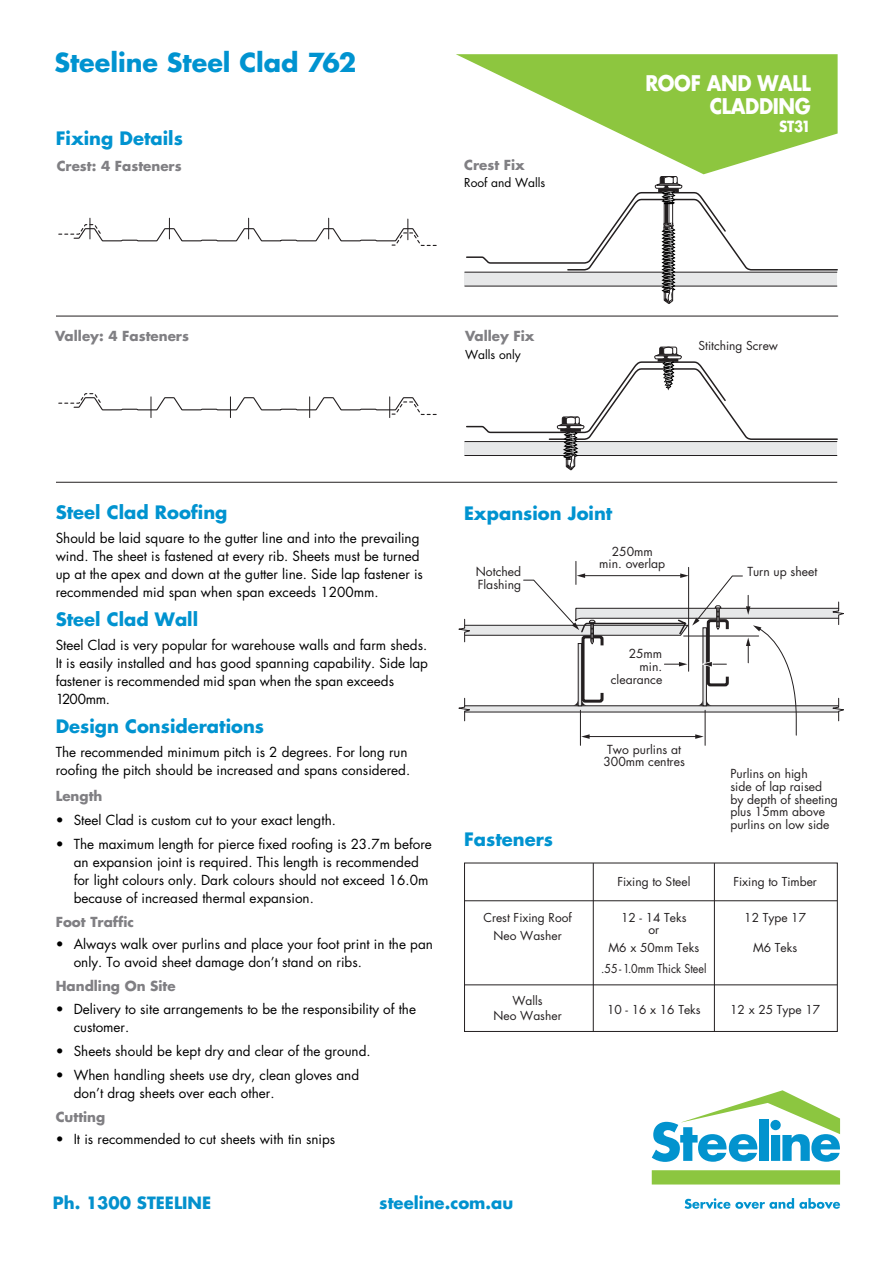
<style>
.page{position:relative;width:893px;height:1263px;background:#fff}
.page>*{position:absolute;margin:0;border:0;box-sizing:border-box;transform-origin:0 0}
.t1{font:700 25.5px "Futura";color:#0093d0}
.t2{font:700 21px/22.2px "Futura";letter-spacing:-.02em;color:#fff;text-align:right;scale:.9 1}
.t3{font:700 18px "Futura";color:#0093d0}
.t4{font:700 16.5px "Futura";color:#0491cd}
.t5{font:700 16.5px "Futura";color:#0092cf}
.t6{font:700 15px "Futura";color:#fff;scale:.9 1}
.t7{font:13.5px/18px "Futura";color:#000}
.t8{font:700 13.5px "Futura";color:#807f83}
.t9{font:12.15px/12.8px "Futura";color:#231f20;text-align:center}
.t10{font:12px/18px "Futura";color:#231f20;text-align:center}
.t11{font:12px "Futura";color:#000}
.t12{font:12px "Futura";color:#231f20;scale:.89 1}
</style>
<div class="page">
<hr style="left:56px;top:316px;width:782px;height:1px;background:#231f20">
<hr style="left:56px;top:482px;width:781px;height:1px;background:#231f20">
<hr style="left:464px;top:900px;width:373px;height:1px;background:#231f20">
<div style="left:464px;top:863px;width:374px;height:169px;border:1px solid #231f20"></div>
<hr style="left:714px;top:863px;width:1px;height:168px;background:#231f20">
<hr style="left:593px;top:863px;width:1px;height:168px;background:#231f20">
<hr style="left:464px;top:984px;width:373px;height:1px;background:#231f20">
<svg style="left:58px;top:218px;width:379px;height:28px"></svg>
<svg style="left:58px;top:393px;width:379px;height:25px"></svg>
<hr style="left:464px;top:272px;width:373px;height:1px;background:#231f20">
<hr style="left:464px;top:286px;width:373px;height:1px;background:#231f20">
<hr style="left:464px;top:441px;width:373px;height:1px;background:#231f20">
<hr style="left:464px;top:455px;width:373px;height:1px;background:#231f20">
<svg style="left:465px;top:176px;width:373px;height:128px"></svg>
<hr style="left:580px;top:710px;width:1px;height:35px;background:#231f20">
<hr style="left:705px;top:710px;width:1px;height:35px;background:#231f20">
<svg style="left:458px;top:561px;width:386px;height:178px"></svg>
<svg style="left:465px;top:346px;width:373px;height:125px"></svg>
<hr style="left:658px;top:359px;width:20px;height:3px;background:#231f20">
<svg style="left:456px;top:54px;width:382px;height:120px;fill:#8dc63f"></svg>
<div style="left:652px;top:1170px;width:188px;height:14px;background:#8cc640"></div>
<svg style="left:652px;top:1090px;width:188px;height:72px"></svg>
<svg style="left:685px;top:1198px;width:155px;height:11px"></svg>
<p class="t1" style="left:54px;top:46px;width:303px">Steeline Steel Clad 762</p>
<p class="t3" style="left:56px;top:126px;width:129px">Fixing Details</p>
<p class="t8" style="left:57px;top:157px;width:126px">Crest: 4 Fasteners</p>
<p class="t8" style="left:55px;top:327px;width:135px">Valley: 4 Fasteners</p>
<p class="t8" style="left:464px;top:156px;width:62px">Crest Fix</p>
<p class="t11" style="left:464px;top:175px;width:83px">Roof and Walls</p>
<p class="t8" style="left:465px;top:327px;width:71px">Valley Fix</p>
<p class="t11" style="left:465px;top:346px;width:57px">Walls only</p>
<p class="t2" style="left:645px;top:72px;width:185px">ROOF AND WALL<br>CLADDING</p>
<p class="t6" style="left:779px;top:116px;width:37px">ST31</p>
<p class="t10" style="left:698px;top:337px;width:81px">Stitching Screw</p>
<p class="t3" style="left:56px;top:500px;width:173px">Steel Clad Roofing</p>
<p class="t7" style="left:56px;top:529px;width:369px">Should be laid square to the gutter line and into the prevailing wind. The sheet is fastened at every rib. Sheets must be turned up at the apex and down at the gutter line. Side lap fastener is recommended mid span when span exceeds 1200mm.</p>
<p class="t3" style="left:56px;top:607px;width:144px">Steel Clad Wall</p>
<p class="t7" style="left:56px;top:636px;width:374px">Steel Clad is very popular for warehouse walls and farm sheds.<br>It is easily installed and has good spanning capability. Side lap fastener is recommended mid span when the span exceeds 1200mm.</p>
<p class="t3" style="left:56px;top:714px;width:210px">Design Considerations</p>
<p class="t7" style="left:56px;top:743px;width:356px">The recommended minimum pitch is 2 degrees. For long run roofing the pitch should be increased and spans considered.</p>
<p class="t8" style="left:56px;top:786px;width:48px">Length</p>
<p class="t7" style="left:56px;top:811px;width:282px">• Steel Clad is custom cut to your exact length.</p>
<p class="t7" style="left:74px;top:835px;width:360px;text-indent:-18px">• The maximum length for pierce fixed roofing is 23.7m before an expansion joint is required. This length is recommended for light colours only. Dark colours should not exceed 16.0m because of increased thermal expansion.</p>
<p class="t8" style="left:56px;top:912px;width:80px">Foot Traffic</p>
<p class="t7" style="left:74px;top:935px;width:361px;text-indent:-18px">• Always walk over purlins and place your foot print in the pan only. To avoid sheet damage don’t stand on ribs.</p>
<p class="t8" style="left:56px;top:977px;width:122px">Handling On Site</p>
<p class="t7" style="left:74px;top:1000px;width:344px;text-indent:-18px">• Delivery to site arrangements to be the responsibility of the customer.</p>
<p class="t7" style="left:56px;top:1042px;width:316px">• Sheets should be kept dry and clear of the ground.</p>
<p class="t7" style="left:74px;top:1066px;width:287px;text-indent:-18px">• When handling sheets use dry, clean gloves and don’t drag sheets over each other.</p>
<p class="t8" style="left:56px;top:1107px;width:51px">Cutting</p>
<p class="t7" style="left:56px;top:1130px;width:281px">• It is recommended to cut sheets with tin snips</p>
<p class="t3" style="left:464px;top:501px;width:150px">Expansion Joint</p>
<p class="t9" style="left:599px;top:545px;width:68px">250mm min. overlap</p>
<p class="t9" style="left:476px;top:565px;width:47px">Notched</p>
<p class="t9" style="left:747px;top:565px;width:71px">Turn up sheet</p>
<p class="t9" style="left:478px;top:578px;width:45px">Flashing</p>
<p class="t3" style="left:464px;top:828px;width:90px">Fasteners</p>
<p class="t9" style="left:611px;top:647px;width:53px;text-align:right">25mm min. clearance</p>
<p class="t9" style="left:603px;top:743px;width:83px">Two purlins at<br>300mm centres</p>
<p class="t9" style="left:730px;top:767px;width:109px;text-align:left">Purlins on high<br>side of lap raised by depth of sheeting plus 15mm above purlins on low side</p>
<p class="t10" style="left:617px;top:873px;width:75px">Fixing to Steel</p>
<p class="t10" style="left:733px;top:873px;width:85px">Fixing to Timber</p>
<p class="t10" style="left:483px;top:909px;width:90px">Crest Fixing Roof</p>
<p class="t10" style="left:621px;top:909px;width:67px">12 - 14 Teks</p>
<p class="t10" style="left:744px;top:909px;width:63px">12 Type 17</p>
<p class="t10" style="left:494px;top:927px;width:70px">Neo Washer</p>
<p class="t10" style="left:608px;top:921px;width:92px">or<br>M6 x 50mm Teks</p>
<p class="t10" style="left:753px;top:939px;width:46px">M6 Teks</p>
<p class="t12" style="left:601px;top:961px;width:120px">.55-1.0mm Thick Steel</p>
<p class="t10" style="left:494px;top:993px;width:70px;line-height:15px">Walls<br>Neo Washer</p>
<p class="t10" style="left:607px;top:1000px;width:95px">10 - 16 x 16 Teks</p>
<p class="t10" style="left:730px;top:1000px;width:91px">12 x 25 Type 17</p>
<p class="t4" style="left:53px;top:1192px;width:160px">Ph. 1300 STEELINE</p>
<p class="t5" style="left:379px;top:1192px;width:136px">steeline.com.au</p>
</div>
